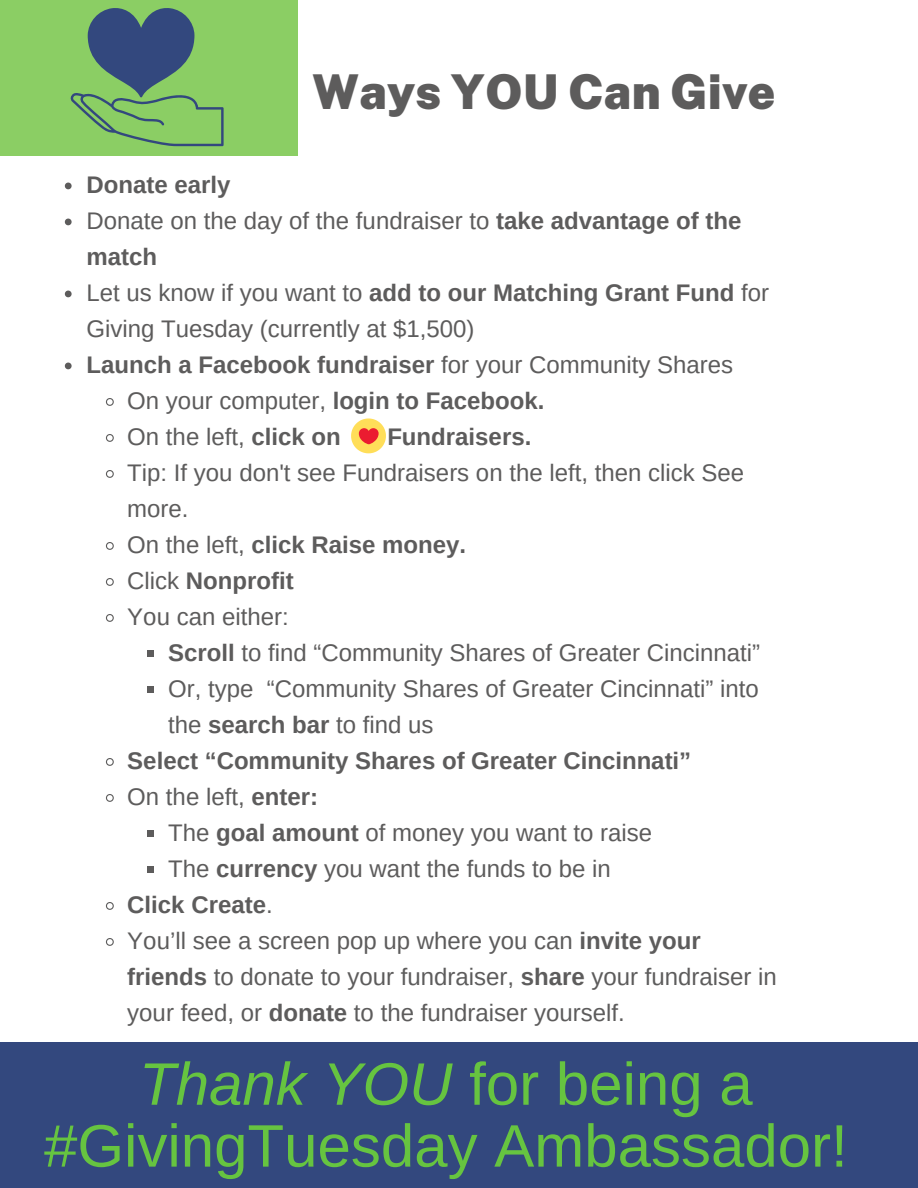
<style>
.page{position:relative;width:918px;height:1188px;background:#fff}
.page>*{position:absolute;margin:0;border:0;box-sizing:border-box;transform-origin:0 0}
.t1{font:60px/61.8px "Arimo";color:#66c440;text-align:center}
.t2{font:900 48px "Public Sans";color:#5d5c5c}
.t3{font:24px/36px "Arimo";color:#5d5c5c}
.t4{font:700 24px "Arimo";color:#5d5c5c}
.s1{font-weight:700}
.s2{font-weight:400}
.s3{font-style:italic}
</style>
<div class="page">
<div style="left:0;top:0;width:298px;height:156px;background:#8bce64"></div>
<svg style="left:71px;top:8px;width:153px;height:138px"></svg>
<svg style="left:65px;top:183px;width:7px;height:6px"></svg>
<svg style="left:65px;top:219px;width:7px;height:6px"></svg>
<svg style="left:65px;top:291px;width:7px;height:6px"></svg>
<svg style="left:65px;top:363px;width:7px;height:6px"></svg>
<svg style="left:106px;top:398px;width:8px;height:8px"></svg>
<svg style="left:106px;top:434px;width:8px;height:8px"></svg>
<svg style="left:106px;top:470px;width:8px;height:8px"></svg>
<svg style="left:106px;top:542px;width:8px;height:8px"></svg>
<svg style="left:106px;top:578px;width:8px;height:8px"></svg>
<svg style="left:106px;top:614px;width:8px;height:8px"></svg>
<div style="left:147px;top:651px;width:7px;height:6px;background:#5d5c5c"></div>
<div style="left:147px;top:687px;width:7px;height:6px;background:#5d5c5c"></div>
<svg style="left:106px;top:758px;width:8px;height:8px"></svg>
<svg style="left:106px;top:794px;width:8px;height:8px"></svg>
<div style="left:147px;top:831px;width:7px;height:6px;background:#5d5c5c"></div>
<div style="left:147px;top:867px;width:7px;height:6px;background:#5d5c5c"></div>
<svg style="left:106px;top:902px;width:8px;height:8px"></svg>
<svg style="left:106px;top:938px;width:8px;height:8px"></svg>
<div style="left:0;top:1042px;width:918px;height:146px;background:#33487e"></div>
<svg style="left:351px;top:418px;width:35px;height:35px"></svg>
<h2 class="t2" style="left:312px;top:63px;width:464px">Ways YOU Can Give</h2>
<p class="t4" style="left:87px;top:171px;width:146px">Donate early</p>
<p class="t3" style="left:87px;top:202px;width:656px">Donate on the day of the fundraiser to <span class="s1">take advantage of the</span></p>
<p class="t4" style="left:87px;top:243px;width:72px">match</p>
<p class="t4" style="left:87px;top:279px;width:684px"><span class="s2">Let us know if you want to</span> add to our Matching Grant Fund <span class="s2">for</span></p>
<p class="t3" style="left:87px;top:310px;width:390px">Giving Tuesday (currently at $1,500)</p>
<p class="t4" style="left:87px;top:351px;width:648px">Launch a Facebook fundraiser <span class="s2">for your Community Shares</span></p>
<p class="t4" style="left:127px;top:387px;width:419px"><span class="s2">On your computer,</span> login to Facebook.</p>
<p class="t3" style="left:127px;top:418px;width:215px">On the left, <span class="s1">click on</span></p>
<p class="t4" style="left:387px;top:423px;width:145px">Fundraisers.</p>
<p class="t3" style="left:127px;top:454px;width:618px">Tip: If you don't see Fundraisers on the left, then click See more.<br>On the left, <span class="s1">click Raise money.<br></span>Click <span class="s1">Nonprofit<br></span>You can either:</p>
<p class="t3" style="left:168px;top:634px;width:594px"><span class="s1">Scroll</span> to find “Community Shares of Greater Cincinnati”</p>
<p class="t3" style="left:168px;top:670px;width:592px">Or, type “Community Shares of Greater Cincinnati” into</p>
<p class="t3" style="left:168px;top:706px;width:267px">the <span class="s1">search bar</span> to find us</p>
<p class="t4" style="left:127px;top:747px;width:566px">Select “Community Shares of Greater Cincinnati”</p>
<p class="t3" style="left:127px;top:778px;width:192px">On the left, <span class="s1">enter:</span></p>
<p class="t3" style="left:168px;top:814px;width:486px">The <span class="s1">goal amount</span> of money you want to raise</p>
<p class="t3" style="left:168px;top:850px;width:444px">The <span class="s1">currency</span> you want the funds to be in</p>
<p class="t4" style="left:127px;top:891px;width:147px">Click Create<span class="s2">.</span></p>
<p class="t3" style="left:127px;top:922px;width:575px">You’ll see a screen pop up where you can <span class="s1">invite your</span></p>
<p class="t3" style="left:127px;top:958px;width:651px"><span class="s1">friends</span> to donate to your fundraiser, <span class="s1">share</span> your fundraiser in</p>
<p class="t3" style="left:127px;top:994px;width:499px">your feed, or <span class="s1">donate</span> to the fundraiser yourself.</p>
<h1 class="t1" style="left:44px;top:1053px;width:805px"><span class="s3">Thank YOU</span> for being a #GivingTuesday Ambassador!</h1>
</div>
